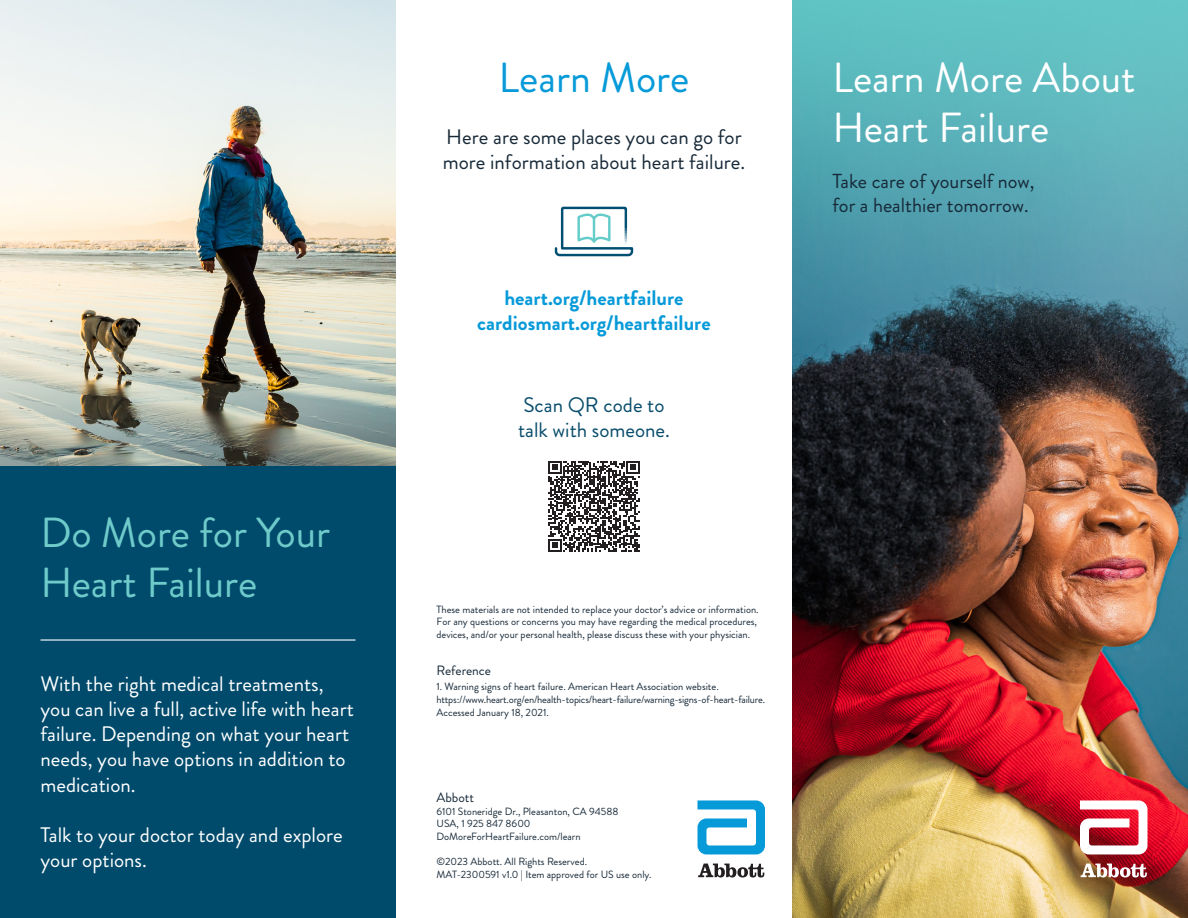
<style>
.page{position:relative;width:1188px;height:918px;background:#fff}
.page>*{position:absolute;margin:0;border:0;box-sizing:border-box;transform-origin:0 0}
.t1{font:42px/50.4px "Brandon Grotesque";color:#fff}
.t2{font:42px/50.4px "Brandon Grotesque";color:#6fcaca}
.t3{font:42px "Brandon Grotesque";color:#069ad9}
.t4{font:21px/25.2px "Brandon Grotesque";color:#fff}
.t5{font:21px/25.2px "Brandon Grotesque";color:#172938}
.t6{font:700 21px "Brandon Grotesque";color:#069ad9}
.t7{font:21px/25.2px "Brandon Grotesque";color:#084c6b}
.t8{font:20.25px/24.3px "Brandon Grotesque";color:#172938}
.t9{font:13.5px "Brandon Grotesque";color:#172938}
.t10{font:10.5px/12.6px "Brandon Grotesque";color:#172938}
</style>
<div class="page">
<div style="left:0;top:241px;width:396px;height:677px;background:#004b6c"></div>
<img style="left:792px;top:0;width:396px;height:918px">
<svg style="left:1081px;top:864px;width:66px;height:14px"></svg>
<svg style="left:1080px;top:800px;width:68px;height:54px"></svg>
<hr style="left:40px;top:639px;width:316px;height:2px;background:#fff">
<svg style="left:698px;top:800px;width:67px;height:54px"></svg>
<svg style="left:698px;top:864px;width:66px;height:14px"></svg>
<img style="left:0;top:0;width:396px;height:466px">
<svg style="left:555px;top:206px;width:78px;height:51px"></svg>
<hr style="left:593px;top:218px;width:2px;height:23px;background:#64ccc9">
<svg style="left:549px;top:461px;width:90px;height:91px"></svg>
<p class="t2" style="left:40px;top:508px;width:291px">Do More for Your<br>Heart Failure</p>
<p class="t4" style="left:40px;top:671px;width:315px">With the right medical treatments, you can live a full, active life with heart failure. Depending on what your heart needs, you have options in addition to medication.</p>
<p class="t4" style="left:40px;top:822px;width:304px">Talk to your doctor today and explore your options.</p>
<p class="t3" style="left:499px;top:49px;width:192px">Learn More</p>
<p class="t5" style="left:443px;top:124px;width:304px">Here are some places you can go for more information about heart failure.</p>
<p class="t6" style="left:504px;top:283px;width:181px">heart.org/heartfailure</p>
<p class="t6" style="left:477px;top:308px;width:235px">cardiosmart.org/heartfailure</p>
<p class="t7" style="left:518px;top:392px;width:153px">Scan QR code to talk with someone.</p>
<p class="t10" style="left:436px;top:603px;width:324px">These materials are not intended to replace your doctor’s advice or information.<br>For any questions or concerns you may have regarding the medical procedures, devices, and/or your personal health, please discuss these with your physician.</p>
<p class="t9" style="left:436px;top:661px;width:56px">Reference</p>
<p class="t10" style="left:436px;top:681px;width:330px">1. Warning signs of heart failure. American Heart Association website. https://www.heart.org/en/health-topics/heart-failure/warning-signs-of-heart-failure.<br>Accessed January 18, 2021.</p>
<p class="t9" style="left:436px;top:788px;width:39px">Abbott</p>
<p class="t10" style="left:436px;top:805px;width:184px">6101 Stoneridge Dr., Pleasanton, CA 94588<br>USA, 1 925 847 8600</p>
<p class="t10" style="left:436px;top:830px;width:146px">DoMoreForHeartFailure.com/learn</p>
<p class="t10" style="left:436px;top:855px;width:217px">©2023 Abbott. All Rights Reserved.<br>MAT-2300591 v1.0 | Item approved for US use only.</p>
<p class="t1" style="left:832px;top:53px;width:305px">Learn More About<br>Heart Failure</p>
<p class="t8" style="left:832px;top:169px;width:203px">Take care of yourself now, for a healthier tomorrow.</p>
</div>
